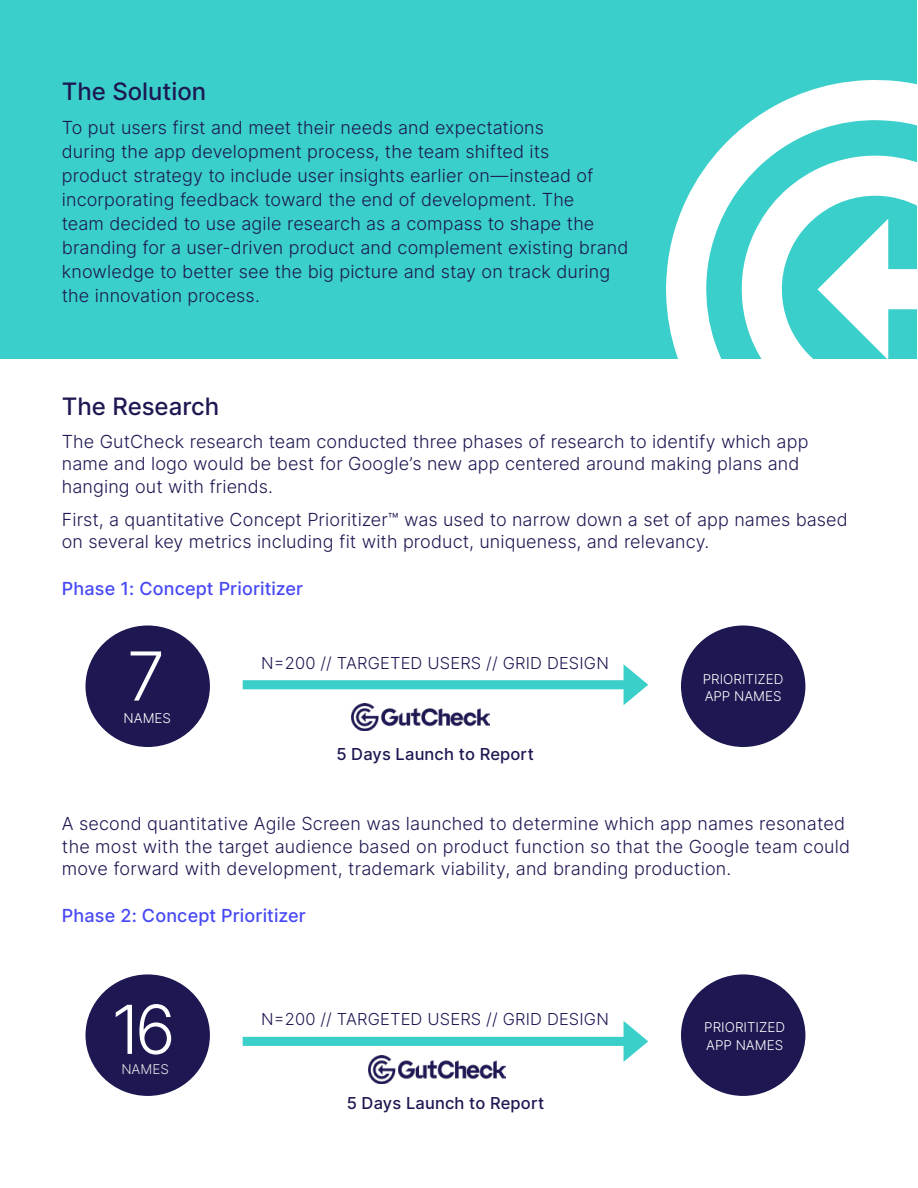
<style>
.page{position:relative;width:918px;height:1188px;background:#fff}
.page>*{position:absolute;margin:0;border:0;box-sizing:border-box;transform-origin:0 0}
.t1{font:300 67.5px "Inter";color:#fff}
.t2{font:500 24px "Inter";color:#1d1852}
.t3{font:300 18px/24px "Inter";letter-spacing:.01em;color:#1d1852}
.t4{font:500 18px "Inter";letter-spacing:.01em;color:#4749f5}
.t5{font:300 16.5px "Inter";letter-spacing:.01em;color:#1d1852}
.t6{font:500 16.5px "Inter";letter-spacing:.01em;color:#1d1852}
.t7{font:300 13.5px/18px "Inter";color:#fff}
.t8{font:300 13.5px "Inter";color:#e6e6e6}
</style>
<div class="page">
<div style="left:682px;top:626px;width:123px;height:120px;background:#1d1852;border-radius:50%"></div>
<div style="left:681px;top:626px;width:124px;height:121px;border:2px solid #1d1852;border-radius:50%"></div>
<div style="left:86px;top:626px;width:123px;height:120px;background:#1d1852;border-radius:50%"></div>
<div style="left:86px;top:626px;width:124px;height:121px;border:2px solid #1d1852;border-radius:50%"></div>
<div style="left:682px;top:975px;width:123px;height:120px;background:#1d1852;border-radius:50%"></div>
<div style="left:681px;top:974px;width:124px;height:122px;border:2px solid #1d1852;border-radius:50%"></div>
<div style="left:86px;top:975px;width:123px;height:120px;background:#1d1852;border-radius:50%"></div>
<div style="left:86px;top:974px;width:124px;height:122px;border:2px solid #1d1852;border-radius:50%"></div>
<div style="left:1px;top:1px;width:916px;height:358px;background:#3acfca"></div>
<img style="left:368px;top:1056px;width:138px;height:27px">
<img style="left:352px;top:703px;width:137px;height:27px">
<div style="left:243px;top:680px;width:387px;height:9px;background:#3bcfc9"></div>
<svg style="left:622px;top:664px;width:26px;height:41px"></svg>
<div style="left:243px;top:1037px;width:387px;height:9px;background:#3bcfc9"></div>
<svg style="left:622px;top:1021px;width:26px;height:41px"></svg>
<svg style="left:666px;top:80px;width:251px;height:279px"></svg>
<svg style="left:740px;top:155px;width:177px;height:204px"></svg>
<h2 class="t2" style="left:62px;top:74px;width:146px">The Solution</h2>
<p class="t3" style="left:62px;top:115px;width:568px">To put users first and meet their needs and expectations<br>during the app development process, the team shifted its<br>product strategy to include user insights earlier on—instead of incorporating feedback toward the end of development. The<br>team decided to use agile research as a compass to shape the branding for a user-driven product and complement existing brand knowledge to better see the big picture and stay on track during the innovation process.</p>
<h2 class="t2" style="left:62px;top:389px;width:159px">The Research</h2>
<p class="t3" style="left:62px;top:430px;width:748px;line-height:22.5px">The GutCheck research team conducted three phases of research to identify which app name and logo would be best for Google’s new app centered around making plans and hanging out with friends.</p>
<p class="t3" style="left:62px;top:508px;width:788px;line-height:22.5px">First, a quantitative Concept Prioritizer™ was used to narrow down a set of app names based on several key metrics including fit with product, uniqueness, and relevancy.</p>
<p class="t4" style="left:62px;top:575px;width:243px">Phase 1: Concept Prioritizer</p>
<h1 class="t1" style="left:127px;top:627px;width:40px">7</h1>
<p class="t7" style="left:124px;top:708px;width:49px">NAMES</p>
<p class="t5" style="left:261px;top:651px;width:349px">N=200 // TARGETED USERS // GRID DESIGN</p>
<p class="t6" style="left:336px;top:742px;width:199px">5 Days Launch to Report</p>
<p class="t7" style="left:703px;top:669px;width:82px">PRIORITIZED<br>APP NAMES</p>
<p class="t3" style="left:62px;top:812px;width:790px;line-height:22.5px">A second quantitative Agile Screen was launched to determine which app names resonated the most with the target audience based on product function so that the Google team could move forward with development, trademark viability, and branding production.</p>
<p class="t4" style="left:62px;top:902px;width:245px">Phase 2: Concept Prioritizer</p>
<h1 class="t1" style="left:111px;top:980px;width:66px">16</h1>
<p class="t8" style="left:121px;top:1059px;width:49px">NAMES</p>
<p class="t5" style="left:261px;top:1007px;width:349px">N=200 // TARGETED USERS // GRID DESIGN</p>
<p class="t6" style="left:347px;top:1091px;width:199px">5 Days Launch to Report</p>
<p class="t7" style="left:704px;top:1018px;width:82px">PRIORITIZED</p>
<p class="t7" style="left:706px;top:1036px;width:79px">APP NAMES</p>
</div>
